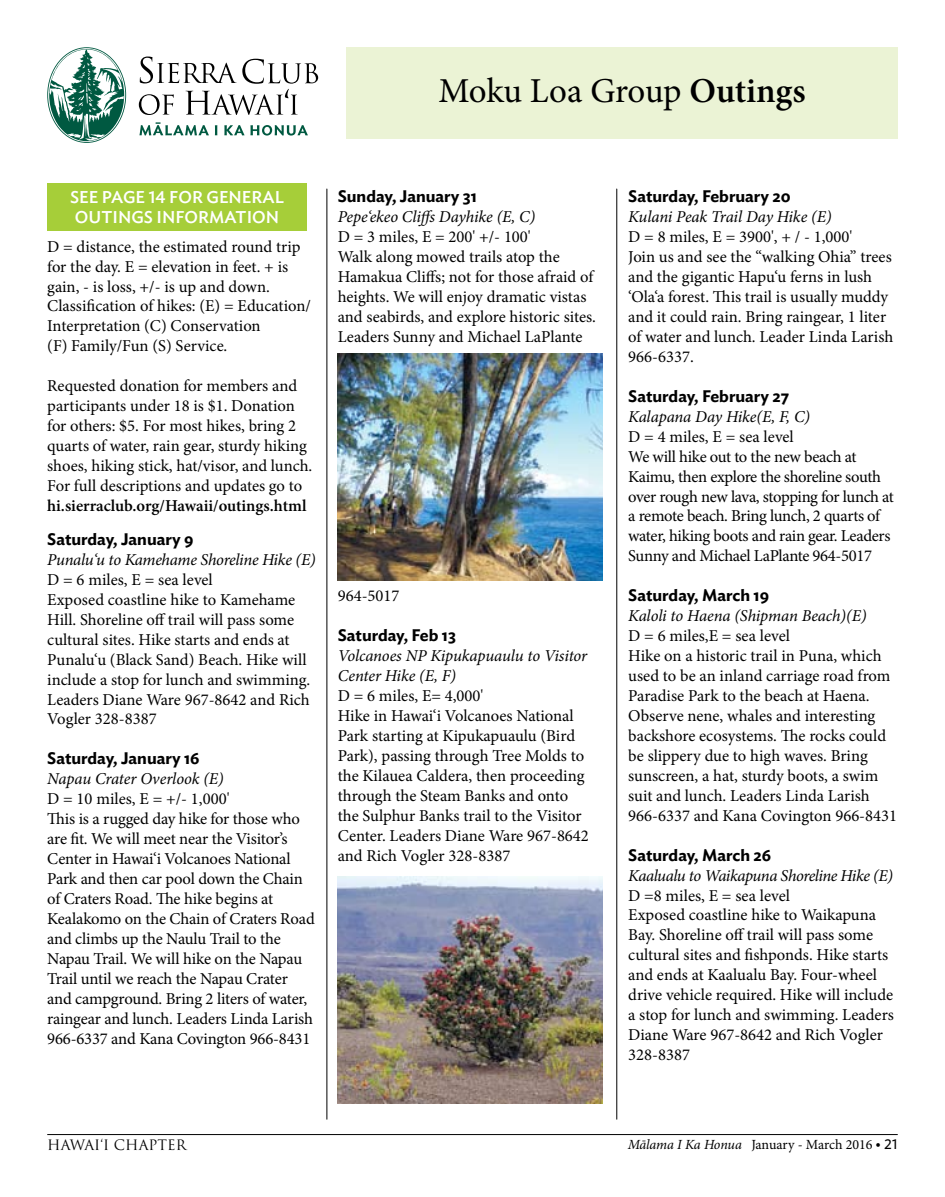
<style>
.page{position:relative;width:945px;height:1197px;background:#fff}
.page>*{position:absolute;margin:0;border:0;box-sizing:border-box;transform-origin:0 0}
.t1{font:35px "Minion Pro";letter-spacing:-.01em;color:#000}
.t2{font:500 16.97px "Ideal Sans";color:#fff}
.t3{font:16.62px/19.9px "Minion Pro";letter-spacing:-.005em;color:#000}
.t4{font:italic 16.62px/19.9px "Minion Pro";letter-spacing:-.015em;color:#000}
.t5{font:600 16.62px "Ideal Sans";color:#000}
.t6{font:600 16.62px "Minion Pro";letter-spacing:-.005em;color:#000}
.t7{font:14px "Minion Pro";letter-spacing:-.01em;color:#000}
.t8{font:14px "Trajan Pro";color:#000}
.s1{font-weight:600}
.s2{font-style:italic}
.s3{font-family:"Ideal Sans"}
</style>
<div class="page">
<hr style="left:47px;top:1134px;width:851px;height:1px;background:#000">
<div style="left:47px;top:183px;width:259px;height:48px;background:#a6ce39"></div>
<hr style="left:326px;top:189px;width:1px;height:930px;background:#000">
<hr style="left:616px;top:189px;width:1px;height:930px;background:#000">
<svg style="left:47px;top:47px;width:79px;height:96px"></svg>
<svg style="left:139px;top:57px;width:179px;height:58px"></svg>
<svg style="left:215px;top:125px;width:2px;height:10px"></svg>
<svg style="left:224px;top:125px;width:84px;height:11px"></svg>
<svg style="left:139px;top:122px;width:70px;height:14px"></svg>
<div style="left:346px;top:47px;width:552px;height:92px;background:#ebf3d5"></div>
<img style="left:338px;top:354px;width:265px;height:226px">
<img style="left:338px;top:877px;width:265px;height:226px">
<h1 class="t1" style="left:439px;top:68px;width:369px">Moku Loa Group <span class="s1">Outings</span></h1>
<p class="t2" style="left:70px;top:184px;width:111px">SEE PAGE 14 FOR</p>
<p class="t2" style="left:207px;top:184px;width:79px">GENERAL</p>
<p class="t2" style="left:75px;top:204px;width:94px">OUTINGS INFORMAT</p>
<p class="t2" style="left:247px;top:204px;width:19px">ION</p>
<p class="t3" style="left:47px;top:236px;width:265px">D = distance, the estimated round trip for the day. E = elevation in feet. + is gain, - is loss, +/- is up and down.<br>Classification of hikes: (E) = Education/ Interpretation (C) Conservation<br>(F) Family/Fun (S) Service.</p>
<p class="t3" style="left:47px;top:376px;width:267px">Requested donation for members and participants under 18 is $1. Donation for others: $5. For most hikes, bring 2 quarts of water, rain gear, sturdy hiking shoes, hiking stick, hat/visor, and lunch.<br>For full descriptions and updates go to</p>
<p class="t6" style="left:47px;top:494px;width:261px">hi.sierraclub.org/Hawaii/outings.html</p>
<p class="t5" style="left:47px;top:526px;width:148px">Saturday, January 9</p>
<p class="t4" style="left:47px;top:550px;width:270px">Punalu‘u to Kamehame Shoreline Hike (E)</p>
<p class="t3" style="left:47px;top:570px;width:265px">D = 6 miles, E = sea level<br>Exposed coastline hike to Kamehame Hill. Shoreline off trail will pass some cultural sites. Hike starts and ends at Punalu‘u (Black Sand) Beach. Hike will include a stop for lunch and swimming.<br>Leaders Diane Ware 967-8642 and Rich Vogler 328-8387</p>
<p class="t5" style="left:47px;top:746px;width:154px">Saturday, January 16</p>
<p class="t4" style="left:47px;top:769px;width:178px">Napau Crater Overlook (E)</p>
<p class="t3" style="left:47px;top:789px;width:269px">D = 10 miles, E = +/- 1,000'<br>This is a rugged day hike for those who are fit. We will meet near the Visitor’s Center in Hawai‘i Volcanoes National Park and then car pool down the Chain of Craters Road. The hike begins at Kealakomo on the Chain of Craters Road and climbs up the Naulu Trail to the Napau Trail. We will hike on the Napau Trail until we reach the Napau Crater and campground. Bring 2 liters of water, raingear and lunch. Leaders Linda Larish 966-6337 and Kana Covington 966-8431</p>
<p class="t5" style="left:338px;top:183px;width:141px">Sunday, January 31</p>
<p class="t4" style="left:338px;top:207px;width:199px">Pepe‘ekeo Cliffs Dayhike (E, C)</p>
<p class="t3" style="left:338px;top:227px;width:260px">D = 3 miles, E = 200' +/- 100'<br>Walk along mowed trails atop the Hamakua Cliffs; not for those afraid of heights. We will enjoy dramatic vistas and seabirds, and explore historic sites.<br>Leaders Sunny and Michael LaPlante</p>
<p class="t3" style="left:338px;top:586px;width:63px">964-5017</p>
<p class="t5" style="left:338px;top:622px;width:120px">Saturday, Feb 13</p>
<p class="t4" style="left:338px;top:646px;width:251px">Volcanoes NP Kipukapuaulu to Visitor<br>Center Hike (E, F)</p>
<p class="t3" style="left:338px;top:686px;width:253px">D = 6 miles, E= 4,000'<br>Hike in Hawai‘i Volcanoes National Park starting at Kipukapuaulu (Bird Park), passing through Tree Molds to the Kilauea Caldera, then proceeding through the Steam Banks and onto the Sulphur Banks trail to the Visitor Center. Leaders Diane Ware 967-8642 and Rich Vogler 328-8387</p>
<p class="t5" style="left:628px;top:183px;width:164px">Saturday, February 20</p>
<p class="t4" style="left:628px;top:207px;width:205px">Kulani Peak Trail Day Hike (E)</p>
<p class="t3" style="left:628px;top:227px;width:266px">D = 8 miles, E = 3900', + / - 1,000'<br>Join us and see the “walking Ohia” trees and the gigantic Hapu‘u ferns in lush ‘Ola‘a forest. This trail is usually muddy and it could rain. Bring raingear, 1 liter of water and lunch. Leader Linda Larish 966-6337.</p>
<p class="t5" style="left:628px;top:383px;width:162px">Saturday, February 27</p>
<p class="t4" style="left:628px;top:406px;width:183px">Kalapana Day Hike(E, F, C)</p>
<p class="t3" style="left:628px;top:426px;width:267px">D = 4 miles, E = sea level<br>We will hike out to the new beach at Kaimu, then explore the shoreline south over rough new lava, stopping for lunch at a remote beach. Bring lunch, 2 quarts of water, hiking boots and rain gear. Leaders Sunny and Michael LaPlante 964-5017</p>
<p class="t5" style="left:628px;top:582px;width:142px">Saturday, March 19</p>
<p class="t4" style="left:628px;top:606px;width:240px">Kaloli to Haena (Shipman Beach)(E)</p>
<p class="t3" style="left:628px;top:626px;width:270px">D = 6 miles,E = sea level<br>Hike on a historic trail in Puna, which used to be an inland carriage road from Paradise Park to the beach at Haena.<br>Observe nene, whales and interesting backshore ecosystems. The rocks could be slippery due to high waves. Bring sunscreen, a hat, sturdy boots, a swim suit and lunch. Leaders Linda Larish 966-6337 and Kana Covington 966-8431</p>
<p class="t5" style="left:628px;top:842px;width:145px">Saturday, March 26</p>
<p class="t4" style="left:628px;top:865px;width:266px">Kaalualu to Waikapuna Shoreline Hike (E)</p>
<p class="t3" style="left:628px;top:885px;width:267px">D =8 miles, E = sea level<br>Exposed coastline hike to Waikapuna Bay. Shoreline off trail will pass some cultural sites and fishponds. Hike starts and ends at Kaalualu Bay. Four-wheel drive vehicle required. Hike will include a stop for lunch and swimming. Leaders Diane Ware 967-8642 and Rich Vogler 328-8387</p>
<p class="t8" style="left:47px;top:1136px;width:140px">HAWAI‘I CHAPTER</p>
<p class="t7" style="left:628px;top:1136px;width:272px"><span class="s2">Mālama I Ka Honua</span> January - March 2016 • <span class="s3">21</span></p>
</div>
